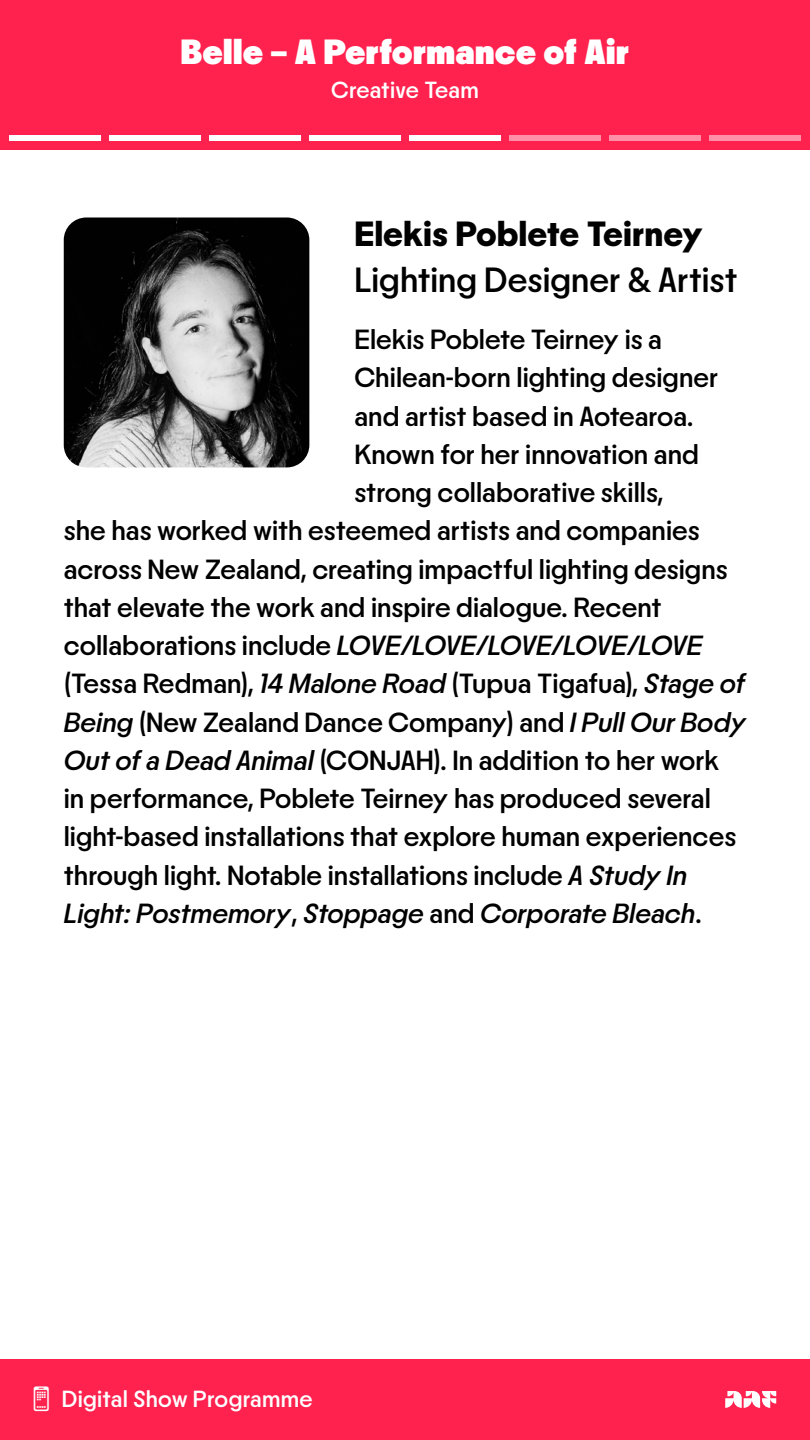
<style>
.page{position:relative;width:810px;height:1440px;background:#fff}
.page>*{position:absolute;margin:0;border:0;box-sizing:border-box;transform-origin:0 0}
.t1{font:800 36px "PP Nikkei Maru";color:#fff}
.t2{font:36px "PP Nikkei Maru";color:#000}
.t3{font:600 36px "PP Nikkei Maru";color:#000}
.t4{font:28.5px "PP Nikkei Maru";color:#000}
.t5{font:italic 28.5px "PP Nikkei Maru";letter-spacing:-.025em;color:#000}
.t6{font:italic 28.5px "PP Nikkei Maru";color:#000}
.t7{font:24px "PP Nikkei Maru";letter-spacing:.01em;color:#fff}
.s1{font-style:normal}
.s2{font-style:italic}
</style>
<div class="page">
<div style="left:0;top:0;width:810px;height:150px;background:#ff214e"></div>
<div style="left:9px;top:135px;width:91px;height:6px;background:#fff"></div>
<div style="left:109px;top:135px;width:91px;height:6px;background:#fff"></div>
<div style="left:209px;top:135px;width:91px;height:6px;background:#fff"></div>
<div style="left:309px;top:135px;width:91px;height:6px;background:#fff"></div>
<div style="left:410px;top:135px;width:91px;height:6px;background:#fff"></div>
<div style="left:510px;top:135px;width:91px;height:6px;background:#ff90a7"></div>
<div style="left:610px;top:135px;width:91px;height:6px;background:#ff90a7"></div>
<div style="left:710px;top:135px;width:91px;height:6px;background:#ff90a7"></div>
<div style="left:0;top:1360px;width:810px;height:80px;background:#ff214e"></div>
<svg style="left:725px;top:1391px;width:51px;height:17px"></svg>
<img style="left:64px;top:218px;width:245px;height:249px">
<p class="t1" style="left:180px;top:30px;width:451px">Belle – A Performance of Air</p>
<p class="t7" style="left:331px;top:76px;width:149px">Creative Team</p>
<p class="t3" style="left:354px;top:213px;width:350px">Elekis Poblete Teirney</p>
<p class="t2" style="left:354px;top:259px;width:385px">Lighting Designer &amp; Artist</p>
<p class="t4" style="left:354px;top:323px;width:309px">Elekis Poblete Teirney is a</p>
<p class="t4" style="left:354px;top:361px;width:365px">Chilean-born lighting designer</p>
<p class="t4" style="left:354px;top:400px;width:341px">and artist based in Aotearoa.</p>
<p class="t4" style="left:354px;top:438px;width:346px">Known for her innovation and</p>
<p class="t4" style="left:354px;top:476px;width:311px">strong collaborative skills,</p>
<p class="t4" style="left:64px;top:514px;width:638px">she has worked with esteemed artists and companies</p>
<p class="t4" style="left:64px;top:553px;width:666px">across New Zealand, creating impactful lighting designs</p>
<p class="t4" style="left:64px;top:591px;width:599px">that elevate the work and inspire dialogue. Recent</p>
<p class="t5" style="left:64px;top:629px;width:640px"><span class="s1">collaborations include</span> LOVE/LOVE/LOVE/LOVE/LOVE</p>
<p class="t4" style="left:64px;top:667px;width:683px">(Tessa Redman), <span class="s2">14 Malone Road</span> (Tupua Tigafua), <span class="s2">Stage of</span></p>
<p class="t4" style="left:64px;top:706px;width:684px"><span class="s2">Being</span> (New Zealand Dance Company) and <span class="s2">I Pull Our Body</span></p>
<p class="t4" style="left:64px;top:744px;width:657px"><span class="s2">Out of a Dead Animal</span> (CONJAH). In addition to her work</p>
<p class="t4" style="left:64px;top:782px;width:649px">in performance, Poblete Teirney has produced several</p>
<p class="t4" style="left:64px;top:820px;width:674px">light-based installations that explore human experiences</p>
<p class="t4" style="left:64px;top:859px;width:625px">through light. Notable installations include <span class="s2">A Study In</span></p>
<p class="t6" style="left:64px;top:897px;width:640px">Light: Postmemory<span class="s1">,</span> Stoppage <span class="s1">and</span> Corporate Bleach<span class="s1">.</span></p>
<p class="t7" style="left:62px;top:1385px;width:252px">Digital Show Programme</p>
</div>
